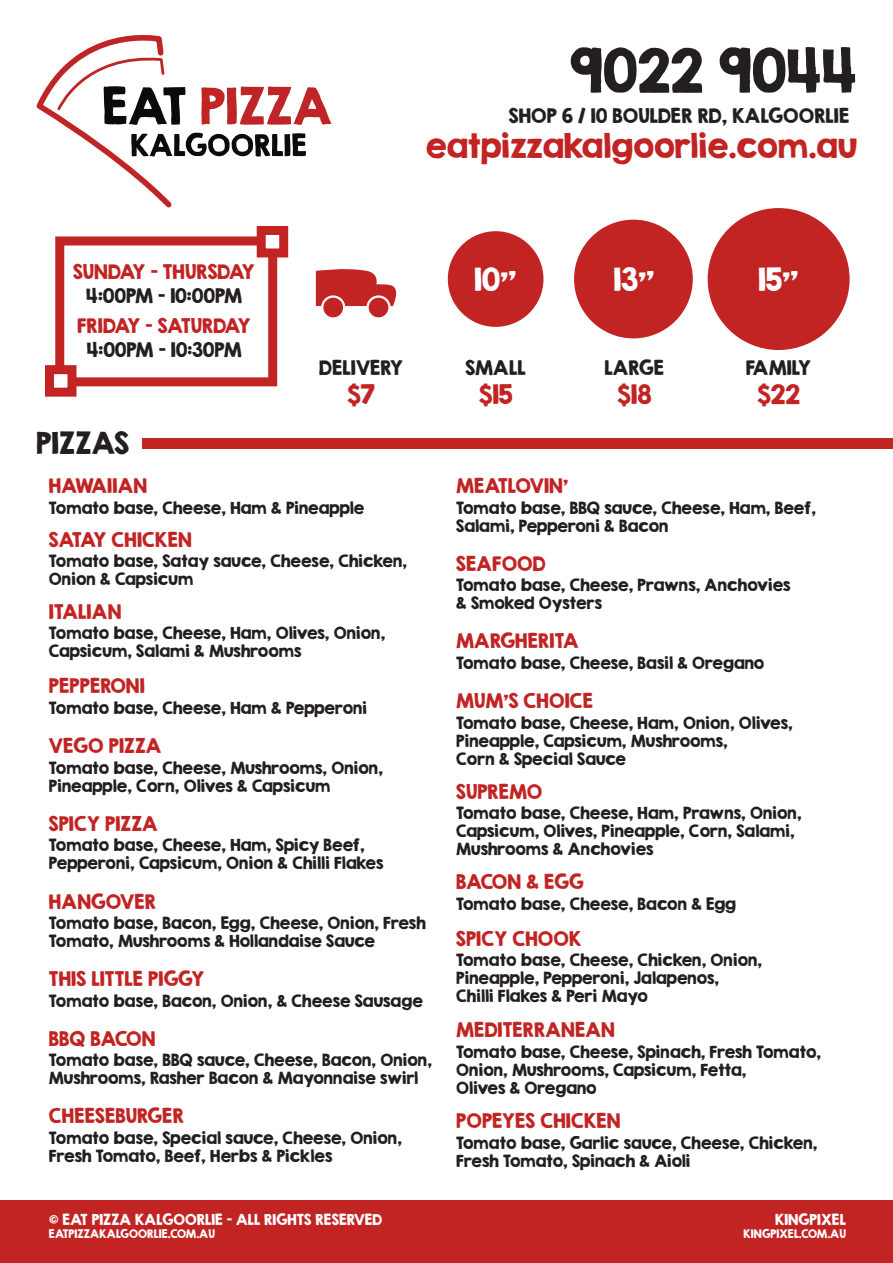
<style>
.page{position:relative;width:893px;height:1263px;background:#fff}
.page>*{position:absolute;margin:0;border:0;box-sizing:border-box;transform-origin:0 0}
.t1{font:54px "KG Second Chances Solid";color:#231f20}
.t2{font:30px "KG Second Chances Solid";color:#c22424}
.t3{font:28.5px "KG Second Chances Solid";color:#fff}
.t4{font:27px "KG Second Chances Solid";color:#231f20}
.t5{font:24px "KG Second Chances Solid";color:#c22424}
.t6{font:18px "KG Second Chances Solid";color:#c22424}
.t7{font:18px "KG Second Chances Solid";color:#231f20}
.t8{font:15px/18px "KG Second Chances Solid";color:#231f20}
.t9{font:13.5px "KG Second Chances Solid";color:#fff}
.t10{font:10.5px "KG Second Chances Solid";color:#fff}
</style>
<div class="page">
<div style="left:0;top:1200px;width:893px;height:63px;background:#c22424"></div>
<div style="left:55px;top:236px;width:222px;height:150px;border:9px solid #c22424"></div>
<div style="left:257px;top:226px;width:31px;height:31px;background:#fff;border:9px solid #c22424"></div>
<div style="left:45px;top:365px;width:31px;height:32px;background:#fff;border:9px solid #c22424"></div>
<div style="left:448px;top:231px;width:95px;height:96px;background:#c22424;border-radius:50%"></div>
<div style="left:574px;top:220px;width:119px;height:118px;background:#c22424;border-radius:50%"></div>
<div style="left:708px;top:208px;width:142px;height:142px;background:#c22424;border-radius:50%"></div>
<svg style="left:316px;top:269px;width:81px;height:37px"></svg>
<div style="left:322px;top:297px;width:22px;height:21px;background:#c22424;border-radius:50%"></div>
<div style="left:321px;top:295px;width:24px;height:25px;border:2px solid #fff;border-radius:50%"></div>
<div style="left:368px;top:297px;width:21px;height:21px;background:#c22424;border-radius:50%"></div>
<div style="left:366px;top:295px;width:25px;height:25px;border:2px solid #fff;border-radius:50%"></div>
<div style="left:142px;top:439px;width:751px;height:10px;background:#c22424"></div>
<svg style="left:36px;top:35px;width:295px;height:173px"></svg>
<p class="t1" style="left:570px;top:36px;width:289px">9022 9044</p>
<p class="t7" style="left:509px;top:104px;width:342px">SHOP 6 / 10 BOULDER RD, KALGOORLIE</p>
<p class="t6" style="left:73px;top:261px;width:183px">SUNDAY - THURSDAY</p>
<p class="t7" style="left:86px;top:284px;width:157px">4:00PM - 10:00PM</p>
<p class="t6" style="left:77px;top:315px;width:175px">FRIDAY - SATURDAY</p>
<p class="t7" style="left:87px;top:338px;width:156px">4:00PM - 10:30PM</p>
<p class="t4" style="left:36px;top:426px;width:95px">PIZZAS</p>
<p class="t2" style="left:426px;top:126px;width:433px">eatpizzakalgoorlie.com.au</p>
<p class="t7" style="left:319px;top:356px;width:86px">DELIVERY</p>
<p class="t5" style="left:347px;top:379px;width:29px">$7</p>
<p class="t3" style="left:474px;top:261px;width:44px">10”</p>
<p class="t3" style="left:613px;top:261px;width:43px">13”</p>
<p class="t3" style="left:758px;top:261px;width:42px">15”</p>
<p class="t7" style="left:465px;top:356px;width:62px">SMALL</p>
<p class="t5" style="left:479px;top:379px;width:35px">$15</p>
<p class="t7" style="left:604px;top:356px;width:61px">LARGE</p>
<p class="t5" style="left:617px;top:379px;width:36px">$18</p>
<p class="t7" style="left:746px;top:356px;width:67px">FAMILY</p>
<p class="t5" style="left:757px;top:379px;width:45px">$22</p>
<p class="t6" style="left:456px;top:474px;width:114px">MEATLOVIN’</p>
<p class="t8" style="left:456px;top:498px;width:361px">Tomato base, BBQ sauce, Cheese, Ham, Beef,<br>Salami, Pepperoni &amp; Bacon</p>
<p class="t6" style="left:49px;top:474px;width:100px">HAWAIIAN</p>
<p class="t8" style="left:49px;top:498px;width:317px">Tomato base, Cheese, Ham &amp; Pineapple</p>
<p class="t6" style="left:49px;top:528px;width:144px">SATAY CHICKEN</p>
<p class="t8" style="left:49px;top:552px;width:360px">Tomato base, Satay sauce, Cheese, Chicken,<br>Onion &amp; Capsicum</p>
<p class="t6" style="left:456px;top:552px;width:91px">SEAFOOD</p>
<p class="t8" style="left:456px;top:576px;width:336px">Tomato base, Cheese, Prawns, Anchovies</p>
<p class="t8" style="left:456px;top:594px;width:147px">&amp; Smoked Oysters</p>
<p class="t6" style="left:49px;top:600px;width:74px">ITALIAN</p>
<p class="t8" style="left:49px;top:624px;width:338px">Tomato base, Cheese, Ham, Olives, Onion,<br>Capsicum, Salami &amp; Mushrooms</p>
<p class="t6" style="left:456px;top:630px;width:124px">MARGHERITA</p>
<p class="t8" style="left:456px;top:654px;width:310px">Tomato base, Cheese, Basil &amp; Oregano</p>
<p class="t6" style="left:49px;top:674px;width:98px">PEPPERONI</p>
<p class="t8" style="left:49px;top:699px;width:320px">Tomato base, Cheese, Ham &amp; Pepperoni</p>
<p class="t6" style="left:49px;top:734px;width:114px">VEGO PIZZA</p>
<p class="t8" style="left:49px;top:758px;width:336px">Tomato base, Cheese, Mushrooms, Onion,<br>Pineapple, Corn, Olives &amp; Capsicum</p>
<p class="t6" style="left:49px;top:812px;width:111px">SPICY PIZZA</p>
<p class="t8" style="left:49px;top:836px;width:336px">Tomato base, Cheese, Ham, Spicy Beef,<br>Pepperoni, Capsicum, Onion &amp; Chilli Flakes</p>
<p class="t6" style="left:456px;top:689px;width:138px">MUM’S CHOICE</p>
<p class="t8" style="left:456px;top:713px;width:338px">Tomato base, Cheese, Ham, Onion, Olives,<br>Pineapple, Capsicum, Mushrooms,</p>
<p class="t8" style="left:456px;top:749px;width:171px">Corn &amp; Special Sauce</p>
<p class="t6" style="left:456px;top:781px;width:88px">SUPREMO</p>
<p class="t8" style="left:456px;top:804px;width:347px">Tomato base, Cheese, Ham, Prawns, Onion,<br>Capsicum, Olives, Pineapple, Corn, Salami,<br>Mushrooms &amp; Anchovies</p>
<p class="t6" style="left:456px;top:870px;width:129px">BACON &amp; EGG</p>
<p class="t6" style="left:49px;top:890px;width:109px">HANGOVER</p>
<p class="t8" style="left:456px;top:894px;width:281px">Tomato base, Cheese, Bacon &amp; Egg</p>
<p class="t8" style="left:49px;top:914px;width:378px">Tomato base, Bacon, Egg, Cheese, Onion, Fresh<br>Tomato, Mushrooms &amp; Hollandaise Sauce</p>
<p class="t6" style="left:456px;top:927px;width:127px">SPICY CHOOK</p>
<p class="t8" style="left:456px;top:951px;width:307px">Tomato base, Cheese, Chicken, Onion,<br>Pineapple, Pepperoni, Jalapenos,</p>
<p class="t8" style="left:456px;top:987px;width:193px">Chilli Flakes &amp; Peri Mayo</p>
<p class="t6" style="left:49px;top:967px;width:157px">THIS LITTLE PIGGY</p>
<p class="t8" style="left:49px;top:991px;width:375px">Tomato base, Bacon, Onion, &amp; Cheese Sausage</p>
<p class="t6" style="left:49px;top:1027px;width:108px">BBQ BACON</p>
<p class="t8" style="left:49px;top:1051px;width:385px">Tomato base, BBQ sauce, Cheese, Bacon, Onion,<br>Mushrooms, Rasher Bacon &amp; Mayonnaise swirl</p>
<p class="t6" style="left:49px;top:1104px;width:136px">CHEESEBURGER</p>
<p class="t8" style="left:49px;top:1129px;width:355px">Tomato base, Special sauce, Cheese, Onion,<br>Fresh Tomato, Beef, Herbs &amp; Pickles</p>
<p class="t9" style="left:49px;top:1211px;width:335px">© EAT PIZZA KALGOORLIE - ALL RIGHTS RESERVED</p>
<p class="t10" style="left:49px;top:1226px;width:168px">EATPIZZAKALGOORLIE.COM.AU</p>
<p class="t6" style="left:456px;top:1018px;width:160px">MEDITERRANEAN</p>
<p class="t8" style="left:456px;top:1042px;width:366px">Tomato base, Cheese, Spinach, Fresh Tomato,<br>Onion, Mushrooms, Capsicum, Fetta,</p>
<p class="t8" style="left:456px;top:1078px;width:142px">Olives &amp; Oregano</p>
<p class="t6" style="left:456px;top:1109px;width:166px">POPEYES CHICKEN</p>
<p class="t8" style="left:456px;top:1133px;width:363px">Tomato base, Garlic sauce, Cheese, Chicken,<br>Fresh Tomato, Spinach &amp; Aioli</p>
<p class="t9" style="left:775px;top:1211px;width:73px">KINGPIXEL</p>
<p class="t10" style="left:744px;top:1226px;width:104px">KINGPIXEL.COM.AU</p>
</div>
